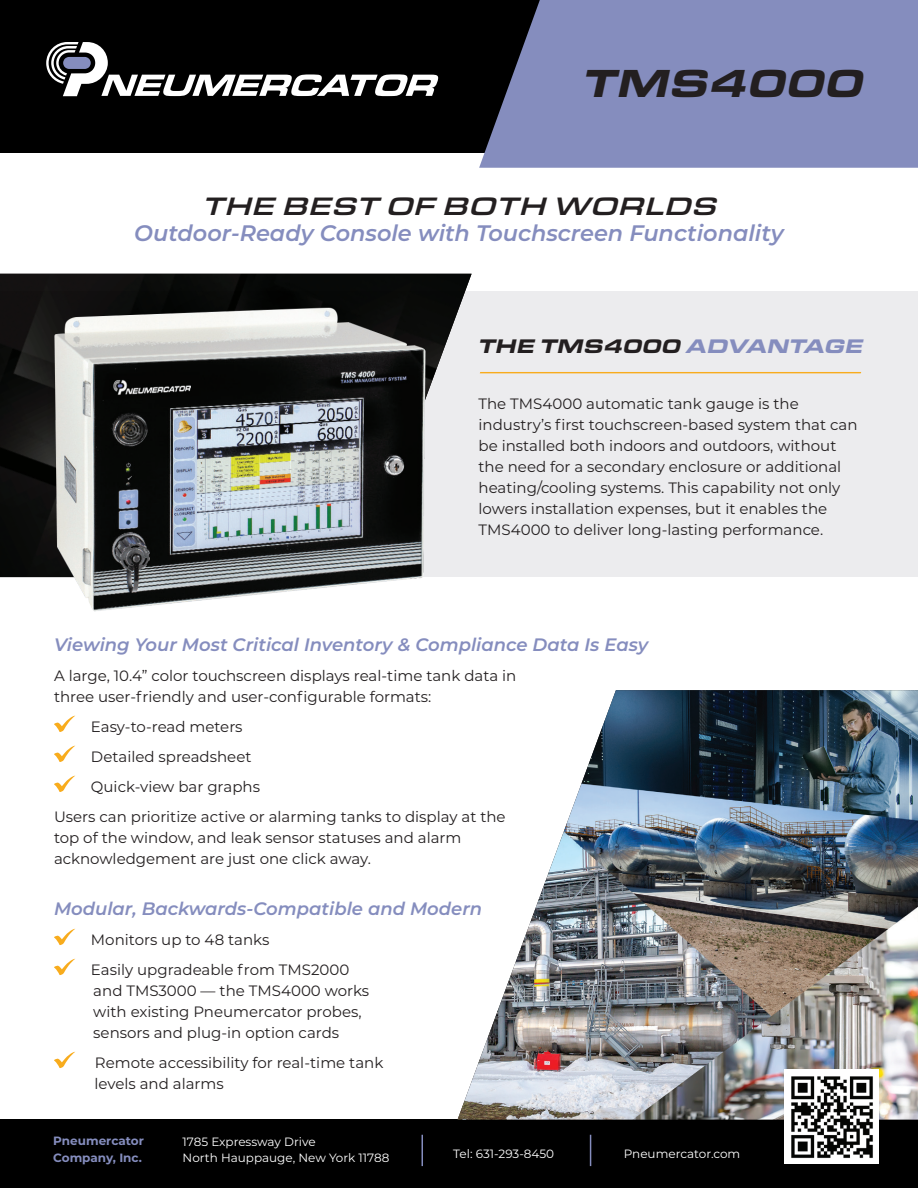
<style>
.page{position:relative;width:918px;height:1188px;background:#fff}
.page>*{position:absolute;margin:0;border:0;box-sizing:border-box;transform-origin:0 0}
.t1{font:italic 900 40.65px "Eurostile Ext";color:#231f20}
.t2{font:italic 500 26.1px "Eurostile Ext";color:#231f20}
.t3{font:italic 600 22.35px "Montserrat";color:#858dbe}
.t4{font:italic 900 20.4px "Eurostile Ext";color:#231f20}
.t5{font:italic 600 18px "Montserrat";color:#858dbe}
.t6{font:15px/21.1px "Montserrat";color:#231f20}
.t7{font:12px/16.5px "Montserrat";color:#fff}
.t8{font:700 12px/16.5px "Montserrat";color:#858dbe}
.s1{color:#858dbe}
</style>
<div class="page">
<div style="left:0;top:0;width:918px;height:153px;background:#000"></div>
<div style="left:0;top:291px;width:918px;height:286px;background:#ececee"></div>
<svg style="left:54px;top:716px;width:21px;height:16px"></svg>
<svg style="left:54px;top:746px;width:21px;height:16px"></svg>
<svg style="left:54px;top:776px;width:21px;height:16px"></svg>
<svg style="left:54px;top:929px;width:21px;height:16px"></svg>
<svg style="left:54px;top:959px;width:21px;height:16px"></svg>
<svg style="left:54px;top:1052px;width:21px;height:16px"></svg>
<div style="left:0;top:1120px;width:918px;height:68px;background:#000"></div>
<img style="left:0;top:274px;width:472px;height:303px">
<svg style="left:480px;top:372px;width:381px;height:1px"></svg>
<img style="left:36px;top:297px;width:409px;height:315px">
<svg style="left:479px;top:0;width:439px;height:168px;background:#7c83b1"></svg>
<svg style="left:46px;top:42px;width:393px;height:54px"></svg>
<img style="left:458px;top:690px;width:460px;height:430px">
<div style="left:785px;top:1070px;width:94px;height:94px;background:#fff"></div>
<img style="left:791px;top:1076px;width:82px;height:82px">
<hr style="left:422px;top:1135px;width:1px;height:31px;background:#858dbe">
<hr style="left:590px;top:1135px;width:1px;height:31px;background:#858dbe">
<h1 class="t1" style="left:583px;top:53px;width:283px">TMS4000</h1>
<h2 class="t2" style="left:202px;top:188px;width:524px">THE BEST OF BOTH WORLDS</h2>
<h3 class="t3" style="left:134px;top:217px;width:651px">Outdoor-Ready Console with Touchscreen Functionality</h3>
<h3 class="t4" style="left:479px;top:331px;width:386px">THE TMS4000 <span class="s1">ADVANTAGE</span></h3>
<p class="t6" style="left:479px;top:392px;width:381px">The TMS4000 automatic tank gauge is the industry’s first touchscreen-based system that can be installed both indoors and outdoors, without the need for a secondary enclosure or additional heating/cooling systems. This capability not only lowers installation expenses, but it enables the TMS4000 to deliver long-lasting performance.</p>
<p class="t5" style="left:54px;top:632px;width:596px">Viewing Your Most Critical Inventory &amp; Compliance Data Is Easy</p>
<p class="t6" style="left:54px;top:665px;width:464px">A large, 10.4” color touchscreen displays real-time tank data in three user-friendly and user-configurable formats:</p>
<p class="t6" style="left:91px;top:716px;width:153px">Easy-to-read meters</p>
<p class="t6" style="left:91px;top:746px;width:162px">Detailed spreadsheet</p>
<p class="t6" style="left:91px;top:776px;width:171px">Quick-view bar graphs</p>
<p class="t6" style="left:54px;top:806px;width:453px">Users can prioritize active or alarming tanks to display at the</p>
<p class="t6" style="left:54px;top:827px;width:409px">top of the window, and leak sensor statuses and alarm acknowledgement are just one click away.</p>
<p class="t5" style="left:54px;top:896px;width:430px">Modular, Backwards-Compatible and Modern</p>
<p class="t6" style="left:91px;top:924px;width:260px;line-height:30px">Monitors up to 48 tanks<br>Easily upgradeable from TMS2000</p>
<p class="t6" style="left:93px;top:980px;width:277px">and TMS3000 — the TMS4000 works with existing Pneumercator probes, sensors and plug-in option cards</p>
<p class="t6" style="left:95px;top:1052px;width:290px">Remote accessibility for real-time tank levels and alarms</p>
<p class="t8" style="left:53px;top:1132px;width:92px">Pneumercator<br>Company, Inc.</p>
<p class="t7" style="left:183px;top:1133px;width:208px">1785 Expressway Drive<br>North Hauppauge, New York 11788</p>
<p class="t7" style="left:453px;top:1145px;width:102px">Tel: 631-293-8450</p>
<p class="t7" style="left:624px;top:1145px;width:118px">Pneumercator.com</p>
</div>
